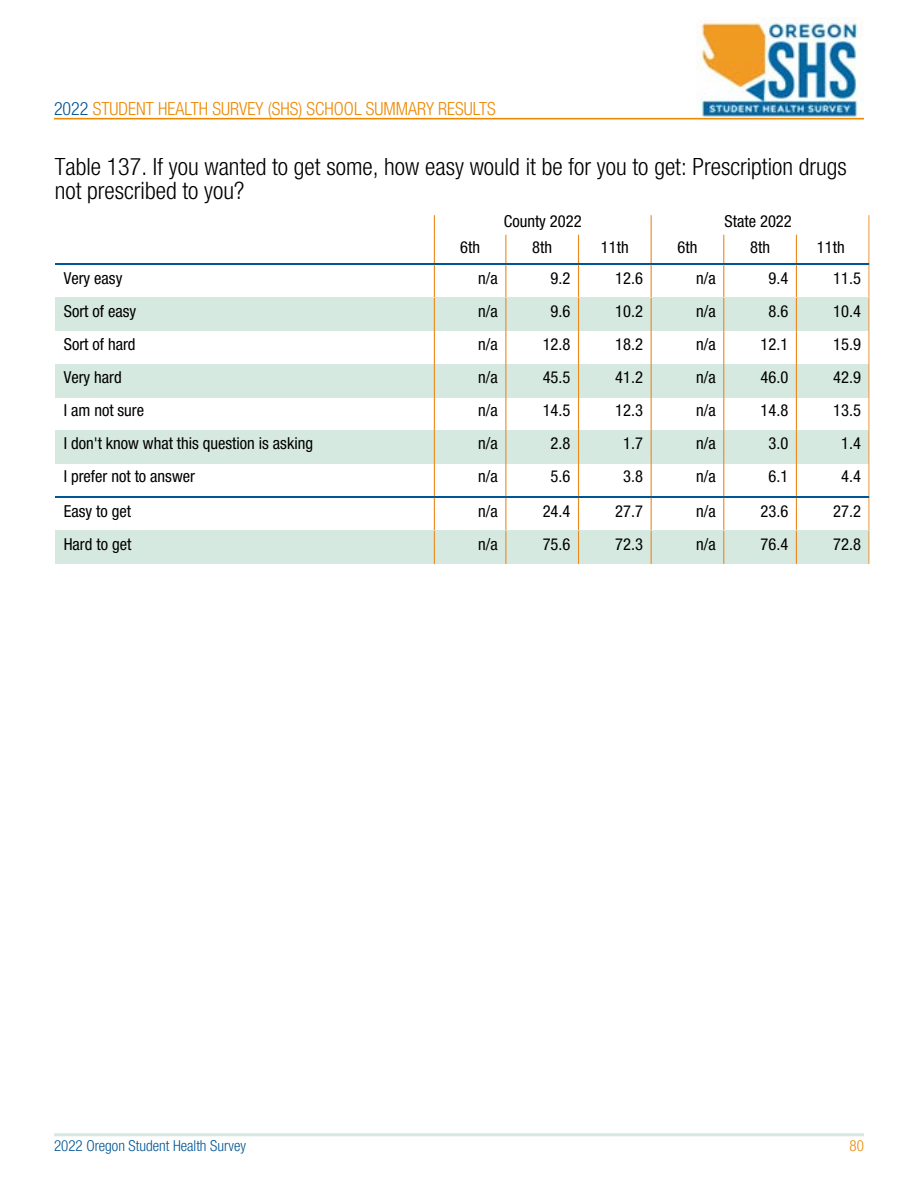
<style>
.page{position:relative;width:918px;height:1188px;background:#fff}
.page>*{position:absolute;margin:0;border:0;box-sizing:border-box;transform-origin:0 0}
.t1{font:24px/24px "Helvetica Neue LT Pro 47 Lt Cn";color:#000}
.t2{font:300 condensed 18px "Helvetica Neue LT Pro";color:#ec8902}
.t3{font:16.5px "Helvetica Neue LT Pro 57 Cn";color:#000}
.t4{font:300 condensed 15px "Helvetica Neue LT Pro";color:#005595}
.t5{font:300 condensed 15px "Helvetica Neue LT Pro";color:#ec8902}
.s1{color:#005595}
</style>
<div class="page">
<img style="left:697px;top:18px;width:167px;height:103px">
<hr style="left:54px;top:1133px;width:810px;height:3px;background:#d6e9e1">
<hr style="left:868px;top:215px;width:2px;height:20px;background:#ec891d">
<svg style="left:505px;top:235px;width:1px;height:28px"></svg>
<svg style="left:434px;top:215px;width:1px;height:48px"></svg>
<svg style="left:578px;top:235px;width:1px;height:28px"></svg>
<svg style="left:651px;top:215px;width:1px;height:48px"></svg>
<svg style="left:723px;top:235px;width:1px;height:28px"></svg>
<svg style="left:796px;top:235px;width:1px;height:28px"></svg>
<hr style="left:868px;top:235px;width:2px;height:28px;background:#ec891d">
<hr style="left:55px;top:263px;width:813px;height:2px;background:#005595">
<hr style="left:505px;top:265px;width:1px;height:33px;background:#ec891d">
<hr style="left:434px;top:265px;width:1px;height:33px;background:#ec891d">
<hr style="left:578px;top:265px;width:1px;height:33px;background:#ec891d">
<hr style="left:651px;top:265px;width:1px;height:33px;background:#ec891d">
<hr style="left:723px;top:265px;width:1px;height:33px;background:#ec891d">
<hr style="left:796px;top:265px;width:1px;height:33px;background:#ec891d">
<hr style="left:868px;top:265px;width:2px;height:33px;background:#ec891d">
<div style="left:55px;top:298px;width:813px;height:33px;background:#d6e9e1"></div>
<hr style="left:505px;top:298px;width:1px;height:33px;background:#ec891d">
<hr style="left:434px;top:298px;width:1px;height:33px;background:#ec891d">
<hr style="left:578px;top:298px;width:1px;height:33px;background:#ec891d">
<hr style="left:651px;top:298px;width:1px;height:33px;background:#ec891d">
<hr style="left:723px;top:298px;width:1px;height:33px;background:#ec891d">
<hr style="left:796px;top:298px;width:1px;height:33px;background:#ec891d">
<hr style="left:868px;top:298px;width:2px;height:33px;background:#ec891d">
<hr style="left:505px;top:331px;width:1px;height:33px;background:#ec891d">
<hr style="left:434px;top:331px;width:1px;height:33px;background:#ec891d">
<hr style="left:578px;top:331px;width:1px;height:33px;background:#ec891d">
<hr style="left:651px;top:331px;width:1px;height:33px;background:#ec891d">
<hr style="left:723px;top:331px;width:1px;height:33px;background:#ec891d">
<hr style="left:796px;top:331px;width:1px;height:33px;background:#ec891d">
<hr style="left:868px;top:331px;width:2px;height:33px;background:#ec891d">
<div style="left:55px;top:364px;width:813px;height:33px;background:#d6e9e1"></div>
<hr style="left:505px;top:364px;width:1px;height:33px;background:#ec891d">
<hr style="left:434px;top:364px;width:1px;height:33px;background:#ec891d">
<hr style="left:578px;top:364px;width:1px;height:33px;background:#ec891d">
<hr style="left:651px;top:364px;width:1px;height:33px;background:#ec891d">
<hr style="left:723px;top:364px;width:1px;height:33px;background:#ec891d">
<hr style="left:796px;top:364px;width:1px;height:33px;background:#ec891d">
<hr style="left:868px;top:364px;width:2px;height:33px;background:#ec891d">
<hr style="left:505px;top:397px;width:1px;height:33px;background:#ec891d">
<hr style="left:434px;top:397px;width:1px;height:33px;background:#ec891d">
<hr style="left:578px;top:397px;width:1px;height:33px;background:#ec891d">
<hr style="left:651px;top:397px;width:1px;height:33px;background:#ec891d">
<hr style="left:723px;top:397px;width:1px;height:33px;background:#ec891d">
<hr style="left:796px;top:397px;width:1px;height:33px;background:#ec891d">
<hr style="left:868px;top:397px;width:2px;height:33px;background:#ec891d">
<div style="left:55px;top:430px;width:813px;height:33px;background:#d6e9e1"></div>
<hr style="left:505px;top:430px;width:1px;height:33px;background:#ec891d">
<hr style="left:434px;top:430px;width:1px;height:33px;background:#ec891d">
<hr style="left:578px;top:430px;width:1px;height:33px;background:#ec891d">
<hr style="left:651px;top:430px;width:1px;height:33px;background:#ec891d">
<hr style="left:723px;top:430px;width:1px;height:33px;background:#ec891d">
<hr style="left:796px;top:430px;width:1px;height:33px;background:#ec891d">
<hr style="left:868px;top:430px;width:2px;height:33px;background:#ec891d">
<hr style="left:505px;top:463px;width:1px;height:33px;background:#ec891d">
<hr style="left:434px;top:463px;width:1px;height:33px;background:#ec891d">
<hr style="left:578px;top:463px;width:1px;height:33px;background:#ec891d">
<hr style="left:651px;top:463px;width:1px;height:33px;background:#ec891d">
<hr style="left:723px;top:463px;width:1px;height:33px;background:#ec891d">
<hr style="left:796px;top:463px;width:1px;height:33px;background:#ec891d">
<hr style="left:868px;top:463px;width:2px;height:33px;background:#ec891d">
<hr style="left:55px;top:496px;width:813px;height:2px;background:#005595">
<hr style="left:505px;top:498px;width:1px;height:33px;background:#ec891d">
<hr style="left:434px;top:498px;width:1px;height:33px;background:#ec891d">
<hr style="left:578px;top:498px;width:1px;height:33px;background:#ec891d">
<hr style="left:651px;top:498px;width:1px;height:33px;background:#ec891d">
<hr style="left:723px;top:498px;width:1px;height:33px;background:#ec891d">
<hr style="left:796px;top:498px;width:1px;height:33px;background:#ec891d">
<hr style="left:868px;top:498px;width:2px;height:33px;background:#ec891d">
<div style="left:55px;top:531px;width:813px;height:33px;background:#d6e9e1"></div>
<hr style="left:505px;top:531px;width:1px;height:33px;background:#ec891d">
<hr style="left:434px;top:531px;width:1px;height:33px;background:#ec891d">
<hr style="left:578px;top:531px;width:1px;height:33px;background:#ec891d">
<hr style="left:651px;top:531px;width:1px;height:33px;background:#ec891d">
<hr style="left:723px;top:531px;width:1px;height:33px;background:#ec891d">
<hr style="left:796px;top:531px;width:1px;height:33px;background:#ec891d">
<hr style="left:868px;top:531px;width:2px;height:33px;background:#ec891d">
<hr style="left:54px;top:118px;width:810px;height:1px;background:#ec8902">
<p class="t2" style="left:54px;top:98px;width:443px"><span class="s1">2022</span> STUDENT HEALTH SURVEY (SHS) SCHOOL SUMMARY RESULTS</p>
<h1 class="t1" style="left:55px;top:155px;width:794px">Table 137. If you wanted to get some, how easy would it be for you to get: Prescription drugs not prescribed to you?</h1>
<p class="t3" style="left:504px;top:211px;width:79px">County 2022</p>
<p class="t3" style="left:725px;top:211px;width:69px">State 2022</p>
<p class="t3" style="left:460px;top:237px;width:21px">6th</p>
<p class="t3" style="left:532px;top:237px;width:21px">8th</p>
<p class="t3" style="left:601px;top:237px;width:29px">11th</p>
<p class="t3" style="left:678px;top:237px;width:21px">6th</p>
<p class="t3" style="left:750px;top:237px;width:21px">8th</p>
<p class="t3" style="left:817px;top:237px;width:29px">11th</p>
<p class="t3" style="left:64px;top:269px;width:60px">Very easy</p>
<p class="t3" style="left:478px;top:269px;width:21px">n/a</p>
<p class="t3" style="left:551px;top:269px;width:21px">9.2</p>
<p class="t3" style="left:615px;top:269px;width:29px">12.6</p>
<p class="t3" style="left:696px;top:269px;width:21px">n/a</p>
<p class="t3" style="left:769px;top:269px;width:21px">9.4</p>
<p class="t3" style="left:833px;top:269px;width:29px">11.5</p>
<p class="t3" style="left:64px;top:302px;width:74px">Sort of easy</p>
<p class="t3" style="left:478px;top:302px;width:21px">n/a</p>
<p class="t3" style="left:551px;top:302px;width:21px">9.6</p>
<p class="t3" style="left:615px;top:302px;width:29px">10.2</p>
<p class="t3" style="left:696px;top:302px;width:21px">n/a</p>
<p class="t3" style="left:769px;top:302px;width:21px">8.6</p>
<p class="t3" style="left:833px;top:302px;width:29px">10.4</p>
<p class="t3" style="left:64px;top:335px;width:73px">Sort of hard</p>
<p class="t3" style="left:478px;top:335px;width:21px">n/a</p>
<p class="t3" style="left:543px;top:335px;width:29px">12.8</p>
<p class="t3" style="left:615px;top:335px;width:29px">18.2</p>
<p class="t3" style="left:696px;top:335px;width:21px">n/a</p>
<p class="t3" style="left:761px;top:335px;width:29px">12.1</p>
<p class="t3" style="left:833px;top:335px;width:29px">15.9</p>
<p class="t3" style="left:64px;top:368px;width:60px">Very hard</p>
<p class="t3" style="left:478px;top:368px;width:21px">n/a</p>
<p class="t3" style="left:543px;top:368px;width:29px">45.5</p>
<p class="t3" style="left:615px;top:368px;width:29px">41.2</p>
<p class="t3" style="left:696px;top:368px;width:21px">n/a</p>
<p class="t3" style="left:761px;top:368px;width:29px">46.0</p>
<p class="t3" style="left:833px;top:368px;width:29px">42.9</p>
<p class="t3" style="left:64px;top:401px;width:82px">I am not sure</p>
<p class="t3" style="left:478px;top:401px;width:21px">n/a</p>
<p class="t3" style="left:543px;top:401px;width:29px">14.5</p>
<p class="t3" style="left:615px;top:401px;width:29px">12.3</p>
<p class="t3" style="left:696px;top:401px;width:21px">n/a</p>
<p class="t3" style="left:761px;top:401px;width:29px">14.8</p>
<p class="t3" style="left:833px;top:401px;width:29px">13.5</p>
<p class="t3" style="left:64px;top:434px;width:251px">I don't know what this question is asking</p>
<p class="t3" style="left:478px;top:434px;width:21px">n/a</p>
<p class="t3" style="left:551px;top:434px;width:21px">2.8</p>
<p class="t3" style="left:623px;top:434px;width:21px">1.7</p>
<p class="t3" style="left:696px;top:434px;width:21px">n/a</p>
<p class="t3" style="left:769px;top:434px;width:21px">3.0</p>
<p class="t3" style="left:841px;top:434px;width:21px">1.4</p>
<p class="t3" style="left:64px;top:467px;width:133px">I prefer not to answer</p>
<p class="t3" style="left:478px;top:467px;width:21px">n/a</p>
<p class="t3" style="left:551px;top:467px;width:21px">5.6</p>
<p class="t3" style="left:623px;top:467px;width:21px">3.8</p>
<p class="t3" style="left:696px;top:467px;width:21px">n/a</p>
<p class="t3" style="left:769px;top:467px;width:21px">6.1</p>
<p class="t3" style="left:841px;top:467px;width:21px">4.4</p>
<p class="t3" style="left:64px;top:501px;width:69px">Easy to get</p>
<p class="t3" style="left:478px;top:501px;width:21px">n/a</p>
<p class="t3" style="left:543px;top:501px;width:29px">24.4</p>
<p class="t3" style="left:615px;top:501px;width:29px">27.7</p>
<p class="t3" style="left:696px;top:501px;width:21px">n/a</p>
<p class="t3" style="left:761px;top:501px;width:29px">23.6</p>
<p class="t3" style="left:833px;top:501px;width:29px">27.2</p>
<p class="t3" style="left:64px;top:535px;width:69px">Hard to get</p>
<p class="t3" style="left:478px;top:535px;width:21px">n/a</p>
<p class="t3" style="left:543px;top:535px;width:29px">75.6</p>
<p class="t3" style="left:615px;top:535px;width:29px">72.3</p>
<p class="t3" style="left:696px;top:535px;width:21px">n/a</p>
<p class="t3" style="left:761px;top:535px;width:29px">76.4</p>
<p class="t3" style="left:833px;top:535px;width:29px">72.8</p>
<p class="t4" style="left:54px;top:1137px;width:194px">2022 Oregon Student Health Survey</p>
<p class="t5" style="left:850px;top:1137px;width:16px">80</p>
</div>
